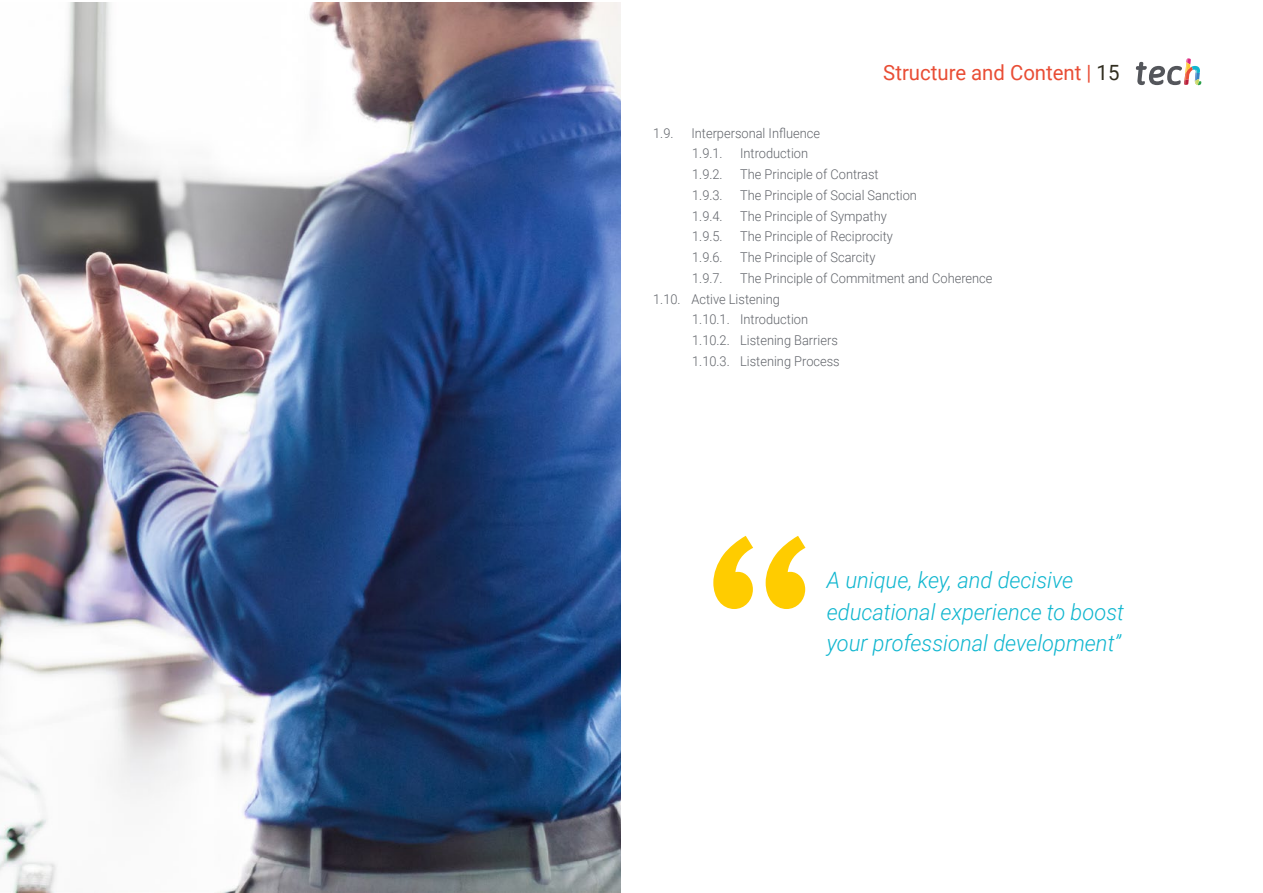
<style>
.page{position:relative;width:1263px;height:893px;background:#fff}
.page>*{position:absolute;margin:0;border:0;box-sizing:border-box;transform-origin:0 0}
.t1{font:italic 300 22.5px/31.5px "Roboto";color:#0fb6cf}
.t2{font:21px "Roboto";color:#e94d35}
.t3{font:300 13.5px/20.7px "Roboto";color:#61646a;scale:.95 1}
.s1{color:#312e20}
</style>
<div class="page">
<img style="left:0;top:2px;width:621px;height:891px">
<svg style="left:713px;top:536px;width:92px;height:73px"></svg>
<svg style="left:1136px;top:58px;width:65px;height:28px"></svg>
<p class="t3" style="left:653px;top:122px;width:23px">1.9.</p>
<p class="t3" style="left:691px;top:122px;width:137px">Interpersonal Influence<br>1.9.1.</p>
<p class="t3" style="left:740px;top:143px;width:73px">Introduction</p>
<h2 class="t2" style="left:883px;top:57px;width:238px">Structure and Content | <span class="s1">15</span></h2>
<p class="t3" style="left:692px;top:164px;width:34px">1.9.2.</p>
<p class="t3" style="left:740px;top:164px;width:147px">The Principle of Contrast</p>
<p class="t3" style="left:692px;top:184px;width:34px">1.9.3.</p>
<p class="t3" style="left:740px;top:184px;width:188px">The Principle of Social Sanction</p>
<p class="t3" style="left:692px;top:205px;width:34px">1.9.4.</p>
<p class="t3" style="left:740px;top:205px;width:156px">The Principle of Sympathy</p>
<p class="t3" style="left:692px;top:226px;width:34px">1.9.5.</p>
<p class="t3" style="left:740px;top:226px;width:162px">The Principle of Reciprocity</p>
<p class="t3" style="left:692px;top:247px;width:34px">1.9.6.</p>
<p class="t3" style="left:740px;top:247px;width:144px">The Principle of Scarcity</p>
<p class="t3" style="left:692px;top:267px;width:34px">1.9.7.</p>
<p class="t3" style="left:740px;top:267px;width:267px">The Principle of Commitment and Coherence</p>
<p class="t3" style="left:653px;top:288px;width:135px">1.10. Active Listening</p>
<p class="t3" style="left:692px;top:309px;width:124px">1.10.1. Introduction</p>
<p class="t3" style="left:692px;top:330px;width:155px">1.10.2. Listening Barriers</p>
<p class="t3" style="left:692px;top:350px;width:157px">1.10.3. Listening Process</p>
<h1 class="t1" style="left:827px;top:564px;width:299px">A unique, key, and decisive educational experience to boost your professional development”</h1>
</div>
